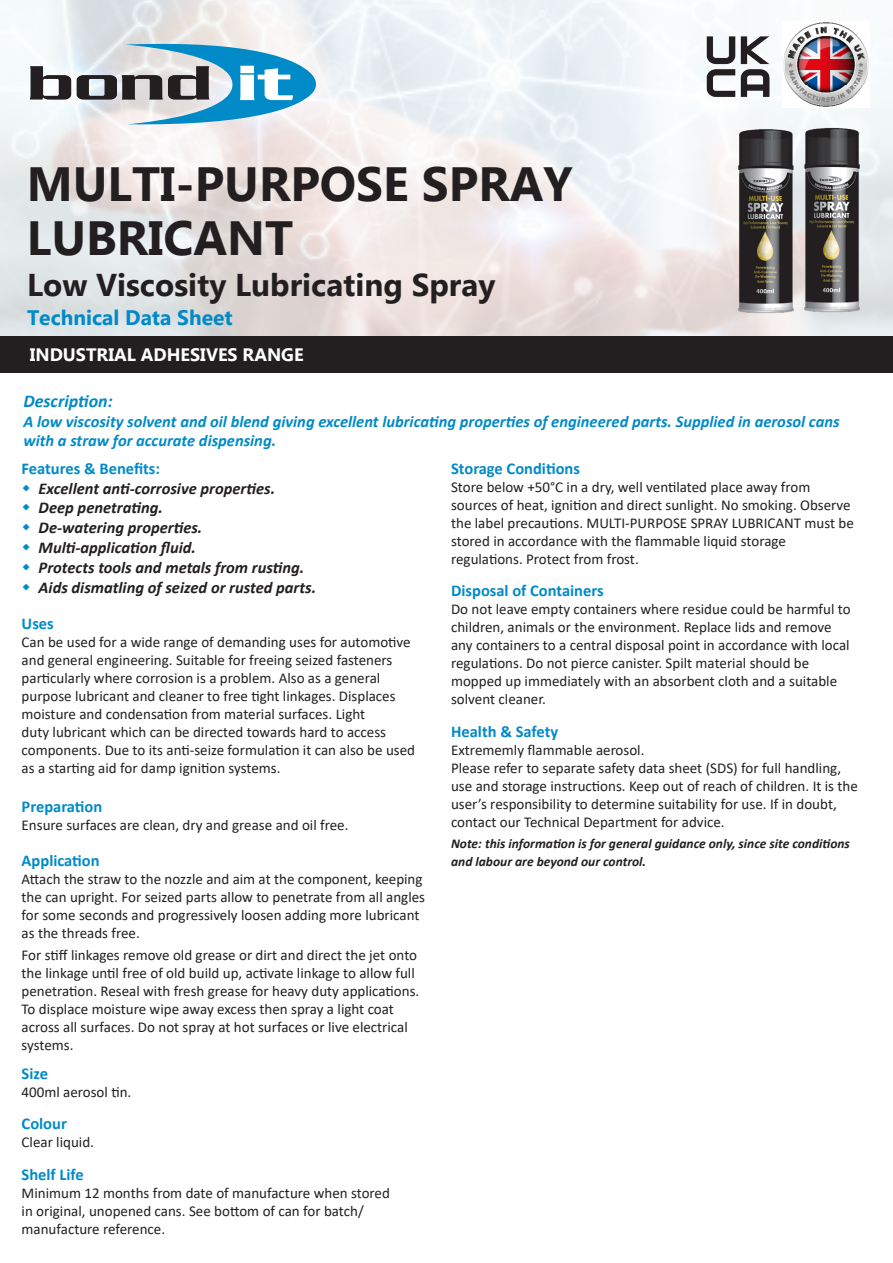
<style>
.page{position:relative;width:893px;height:1263px;background:#fff}
.page>*{position:absolute;margin:0;border:0;box-sizing:border-box;transform-origin:0 0}
.t1{font:700 48px "Myanmar Text";color:#231f20}
.t2{font:700 31.5px "Myanmar Text";color:#231f20}
.t3{font:700 21px "Myanmar Text";color:#008ac7}
.t4{font:700 18px "Myanmar Text";color:#fff}
.t5{font:italic 700 18px "Calibri";color:#008ac7}
.t6{font:italic 700 16.5px "Calibri";color:#231f20}
.t7{font:italic 700 16.5px/19.8px "Calibri";color:#008ac7}
.t8{font:700 16.5px "Calibri";color:#008ac7}
.t9{font:15px/18px "Calibri";color:#231f20}
.t10{font:italic 700 13.5px/18px "Calibri";color:#231f20}
</style>
<div class="page">
<div style="left:0;top:336px;width:893px;height:37px;background:#231f20"></div>
<svg style="left:30px;top:66px;width:41px;height:34px"></svg>
<svg style="left:77px;top:40px;width:241px;height:86px"></svg>
<img style="left:696px;top:27px;width:84px;height:80px">
<img style="left:783px;top:22px;width:86px;height:85px">
<img style="left:719px;top:118px;width:174px;height:208px">
<p class="t1" style="left:27px;top:156px;width:547px">MULTI-PURPOSE SPRAY</p>
<p class="t1" style="left:27px;top:210px;width:268px">LUBRICANT</p>
<p class="t2" style="left:27px;top:267px;width:470px">Low Viscosity Lubricating Spray</p>
<p class="t3" style="left:27px;top:305px;width:207px">Technical Data Sheet</p>
<p class="t4" style="left:30px;top:345px;width:275px">INDUSTRIAL ADHESIVES RANGE</p>
<p class="t5" style="left:23px;top:388px;width:91px">Description:</p>
<p class="t7" style="left:23px;top:411px;width:818px">A low viscosity solvent and oil blend giving excellent lubricating properties of engineered parts. Supplied in aerosol cans with a straw for accurate dispensing.</p>
<p class="t8" style="left:22px;top:457px;width:140px">Features &amp; Benefits:</p>
<p class="t6" style="left:39px;top:476px;width:238px">Excellent anti-corrosive properties.</p>
<p class="t6" style="left:39px;top:496px;width:126px">Deep penetrating.</p>
<p class="t6" style="left:39px;top:516px;width:165px">De-watering properties.</p>
<p class="t6" style="left:39px;top:536px;width:159px">Multi-application fluid.</p>
<p class="t6" style="left:39px;top:556px;width:267px">Protects tools and metals from rusting.</p>
<p class="t6" style="left:39px;top:575px;width:279px">Aids dismatling of seized or rusted parts.</p>
<p class="t8" style="left:22px;top:612px;width:34px">Uses</p>
<p class="t9" style="left:22px;top:632px;width:391px">Can be used for a wide range of demanding uses for automotive</p>
<p class="t9" style="left:22px;top:650px;width:395px">and general engineering. Suitable for freeing seized fasteners particularly where corrosion is a problem. Also as a general purpose lubricant and cleaner to free tight linkages. Displaces moisture and condensation from material surfaces. Light<br>duty lubricant which can be directed towards hard to access components. Due to its anti-seize formulation it can also be used as a starting aid for damp ignition systems.</p>
<p class="t8" style="left:22px;top:795px;width:82px">Preparation</p>
<p class="t9" style="left:22px;top:816px;width:328px">Ensure surfaces are clean, dry and grease and oil free.</p>
<p class="t8" style="left:22px;top:849px;width:80px">Application</p>
<p class="t9" style="left:22px;top:870px;width:402px">Attach the straw to the nozzle and aim at the component, keeping</p>
<p class="t9" style="left:22px;top:888px;width:405px">the can upright. For seized parts allow to penetrate from all angles</p>
<p class="t9" style="left:22px;top:906px;width:399px">for some seconds and progressively loosen adding more lubricant</p>
<p class="t9" style="left:22px;top:924px;width:120px">as the threads free.</p>
<p class="t9" style="left:22px;top:946px;width:397px">For stiff linkages remove old grease or dirt and direct the jet onto</p>
<p class="t9" style="left:22px;top:964px;width:395px">the linkage until free of old build up, activate linkage to allow full</p>
<p class="t9" style="left:22px;top:982px;width:399px">penetration. Reseal with fresh grease for heavy duty applications.</p>
<p class="t9" style="left:22px;top:1000px;width:374px">To displace moisture wipe away excess then spray a light coat</p>
<p class="t9" style="left:22px;top:1018px;width:388px">across all surfaces. Do not spray at hot surfaces or live electrical</p>
<p class="t9" style="left:22px;top:1036px;width:53px">systems.</p>
<p class="t8" style="left:22px;top:1062px;width:28px">Size</p>
<p class="t9" style="left:22px;top:1082px;width:111px">400ml aerosol tin.</p>
<p class="t8" style="left:22px;top:1112px;width:47px">Colour</p>
<p class="t9" style="left:22px;top:1133px;width:74px">Clear liquid.</p>
<p class="t8" style="left:22px;top:1162px;width:64px">Shelf Life</p>
<p class="t9" style="left:22px;top:1183px;width:370px">Minimum 12 months from date of manufacture when stored in original, unopened cans. See bottom of can for batch/ manufacture reference.</p>
<p class="t8" style="left:451px;top:457px;width:130px">Storage Conditions</p>
<p class="t9" style="left:451px;top:477px;width:361px">Store below +50°C in a dry, well ventilated place away from</p>
<p class="t9" style="left:451px;top:495px;width:401px">sources of heat, ignition and direct sunlight. No smoking. Observe</p>
<p class="t9" style="left:451px;top:513px;width:404px">the label precautions. MULTI-PURPOSE SPRAY LUBRICANT must be</p>
<p class="t9" style="left:451px;top:531px;width:336px">stored in accordance with the flammable liquid storage regulations. Protect from frost.</p>
<p class="t8" style="left:451px;top:579px;width:154px">Disposal of Containers</p>
<p class="t9" style="left:451px;top:600px;width:401px">Do not leave empty containers where residue could be harmful to</p>
<p class="t9" style="left:451px;top:618px;width:382px">children, animals or the environment. Replace lids and remove</p>
<p class="t9" style="left:451px;top:636px;width:400px">any containers to a central disposal point in accordance with local</p>
<p class="t9" style="left:451px;top:654px;width:388px">regulations. Do not pierce canister. Spilt material should be mopped up immediately with an absorbent cloth and a suitable solvent cleaner.</p>
<p class="t8" style="left:451px;top:719px;width:109px">Health &amp; Safety</p>
<p class="t9" style="left:451px;top:740px;width:195px">Extrememly flammable aerosol.</p>
<p class="t9" style="left:451px;top:758px;width:408px">Please refer to separate safety data sheet (SDS) for full handling, use and storage instructions. Keep out of reach of children. It is the user’s responsibility to determine suitability for use. If in doubt, contact our Technical Department for advice.</p>
<p class="t10" style="left:451px;top:834px;width:400px">Note: this information is for general guidance only, since site conditions and labour are beyond our control.</p>
</div>
